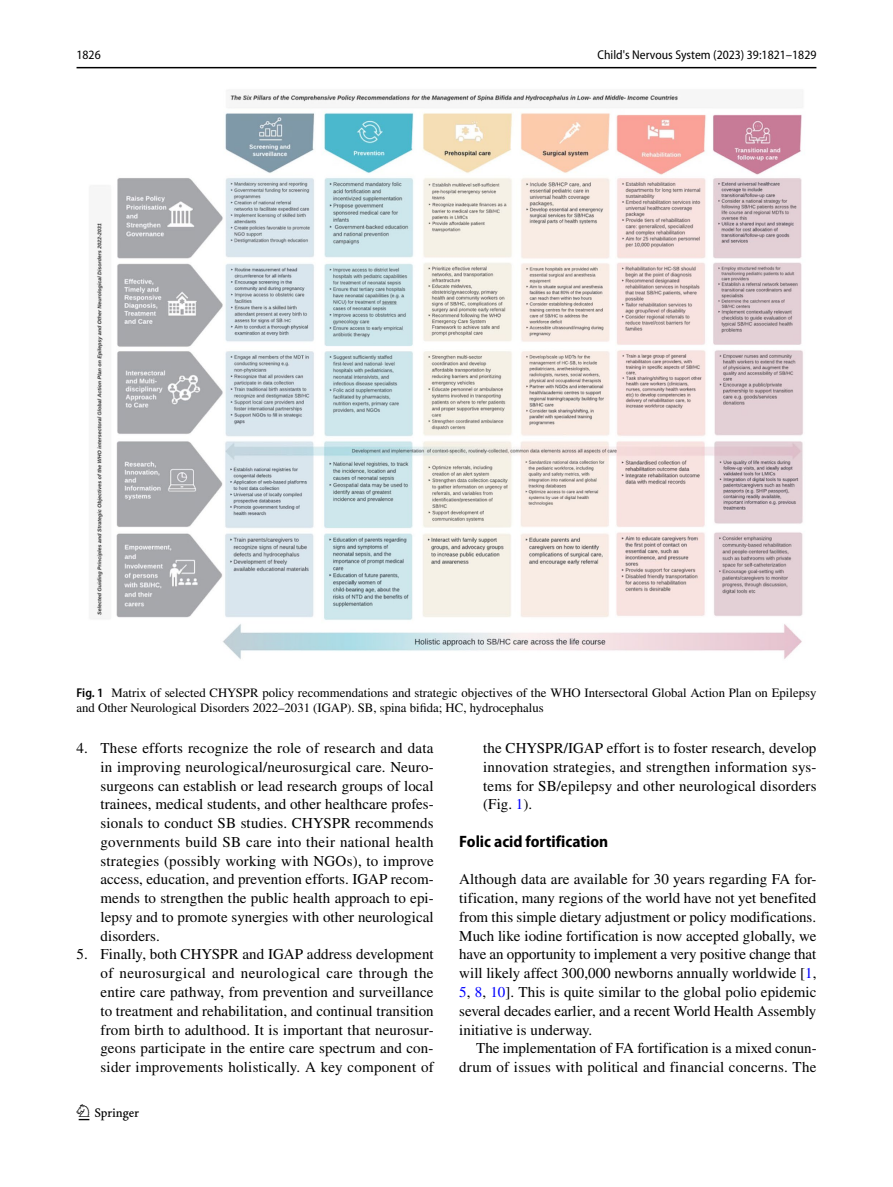
<style>
.page{position:relative;width:893px;height:1187px;background:#fff}
.page>*{position:absolute;margin:0;border:0;box-sizing:border-box;transform-origin:0 0}
.t1{font:22.5px "Springnew Regular 2";color:#000}
.t2{font:700 semi-condensed 16.5px "Myriad Pro";color:#000}
.t3{font:15px/18.8px "STIX";letter-spacing:.005em;color:#000;text-align:justify}
.t4{font:12.75px/15px "STIX";color:#000}
.t5{font:semi-condensed 12.75px "Myriad Pro";color:#000}
.s1{font-family:"Myriad Pro";font-weight:600;font-stretch:semi-condensed}
.s2{color:#00f}
</style>
<div class="page">
<hr style="left:77px;top:67px;width:739px;height:1px;background:#000">
<img style="left:90px;top:90px;width:713px;height:569px">
<p class="t5" style="left:77px;top:48px;width:26px">1826</p>
<p class="t5" style="left:597px;top:48px;width:220px">Child's Nervous System (2023) 39:1821–1829</p>
<p class="t4" style="left:77px;top:686px;width:741px"><span class="s1">Fig. 1</span> Matrix of selected CHYSPR policy recommendations and strategic objectives of the WHO Intersectoral Global Action Plan on Epilepsy and Other Neurological Disorders 2022–2031 (IGAP). SB, spina bifida; HC, hydrocephalus</p>
<p class="t3" style="left:101px;top:739px;width:335px;text-indent:-24px">4. These efforts recognize the role of research and data in improving neurological/neurosurgical care. Neuro&shy;surgeons can establish or lead research groups of local trainees, medical students, and other healthcare profes&shy;sionals to conduct SB studies. CHYSPR recommends governments build SB care into their national health strategies (possibly working with NGOs), to improve access, education, and prevention efforts. IGAP recom&shy;mends to strengthen the public health approach to epi&shy;lepsy and to promote synergies with other neurological disorders.</p>
<p class="t3" style="left:101px;top:946px;width:335px;text-indent:-24px">5. Finally, both CHYSPR and IGAP address development of neurosurgical and neurological care through the entire care pathway, from prevention and surveillance to treatment and rehabilitation, and continual transition from birth to adulthood. It is important that neurosur&shy;geons participate in the entire care spectrum and con&shy;sider improvements holistically. A key component of</p>
<h1 class="t1" style="left:79px;top:1104px;width:62px">1 3</h1>
<p class="t3" style="left:483px;top:739px;width:335px">the CHYSPR/IGAP effort is to foster research, develop innovation strategies, and strengthen information sys&shy;tems for SB/epilepsy and other neurological disorders (Fig. <span class="s2">1</span>).</p>
<p class="t2" style="left:459px;top:832px;width:151px">Folic acid fortification</p>
<p class="t3" style="left:459px;top:871px;width:359px">Although data are available for 30 years regarding FA for&shy;tification, many regions of the world have not yet benefited from this simple dietary adjustment or policy modifications.<br>Much like iodine fortification is now accepted globally, we have an opportunity to implement a very positive change that will likely affect 300,000 newborns annually worldwide [<span class="s2">1</span>, <span class="s2">5</span>, <span class="s2">8</span>, <span class="s2">10</span>]. This is quite similar to the global polio epidemic several decades earlier, and a recent World Health Assembly initiative is underway.</p>
<p class="t3" style="left:459px;top:1039px;width:359px;text-align:right">The implementation of FA fortification is a mixed conun&shy;drum of issues with political and financial concerns. The</p>
</div>
